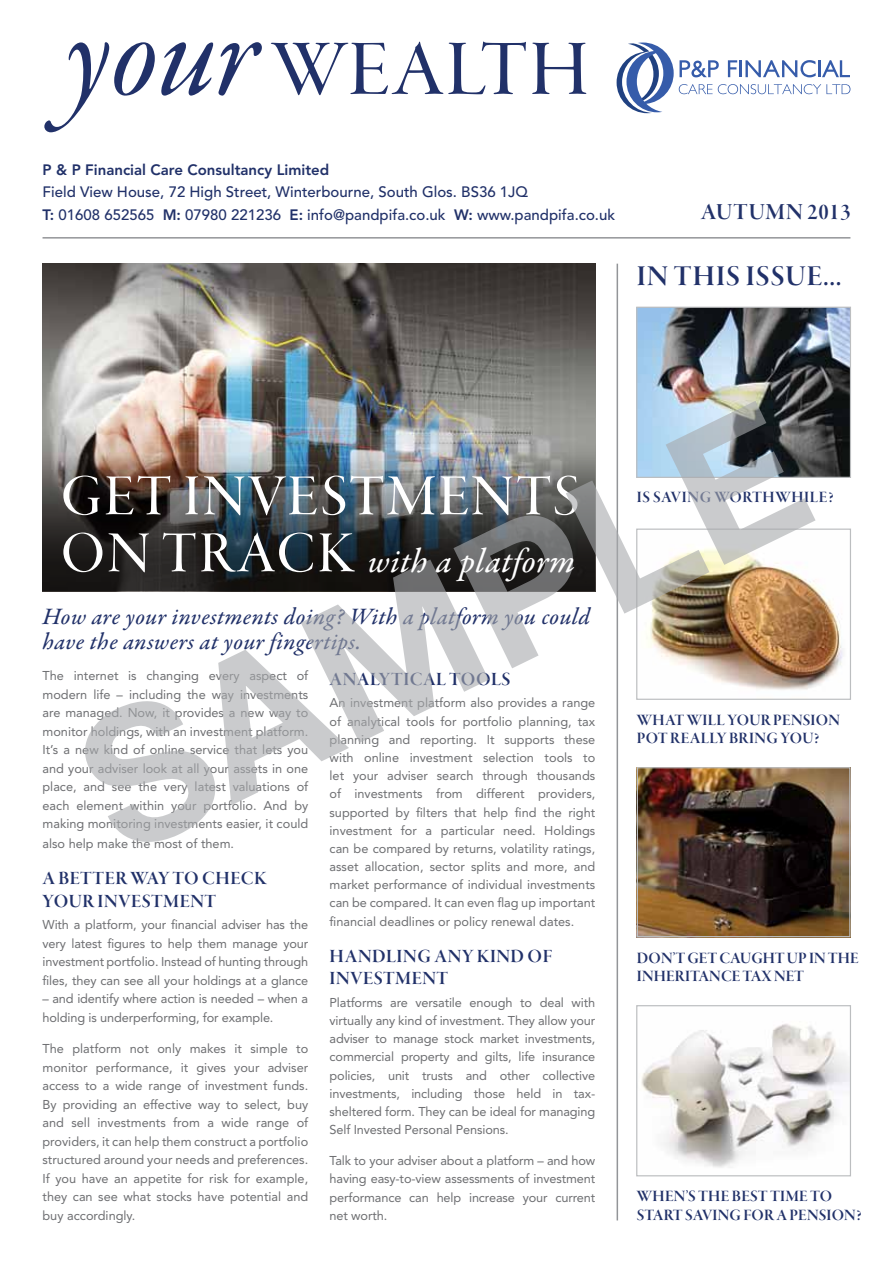
<style>
.page{position:relative;width:893px;height:1263px;background:#fff}
.page>*{position:absolute;margin:0;border:0;box-sizing:border-box;transform-origin:0 0}
.t1{font:81px "Garamond Premr Pro Med Disp";color:#213169}
.t2{font:60px/57px "Garamond Premr Pro Med Disp";letter-spacing:.04em;color:#fff}
.t3{font:34.5px "Garamond Premr Pro Med It";letter-spacing:.015em;color:#fff}
.t4{font:30px "Garamond Premr Pro Smbd Disp";letter-spacing:.035em;color:#213169}
.t5{font:24px "Garamond Premr Pro Smbd Disp";letter-spacing:.02em;color:#213169}
.t6{font:23.7px/25.5px "Garamond Premr Pro Med It";letter-spacing:.015em;color:#213169}
.t7{font:19.5px/23px "Garamond Premr Pro Smbd Disp";letter-spacing:.03em;color:#213169}
.t8{font:16.5px/18.8px "Garamond Premr Pro Smbd Disp";letter-spacing:.01em;color:#213169}
.t9{font:16.5px "Garamond Premr Pro Smbd Disp";letter-spacing:.035em;color:#213169}
.t10{font:500 15px/22.5px "Avenir LT Std";color:#213169}
.t11{font:800 15px "Avenir LT Std";color:#213169}
.t12{font:12.75px/18.6px "Avenir LT Std";letter-spacing:-.01em;color:#6d6e71;text-align:justify}
.s1{font-family:"Garamond Premr Pro Med It Disp";font-size:138px}
.s2{font-weight:800}
</style>
<div class="page">
<img style="left:43px;top:264px;width:552px;height:143px">
<svg style="left:43px;top:407px;width:34px;height:184px;background:#5f5d5b"></svg>
<hr style="left:43px;top:237px;width:807px;height:2px;background:#939598">
<hr style="left:617px;top:264px;width:1px;height:956px;background:#939598">
<svg style="left:636px;top:1005px;width:215px;height:172px"></svg>
<img style="left:639px;top:769px;width:209px;height:166px">
<div style="left:637px;top:767px;width:213px;height:170px;border:1px solid #bcbec0"></div>
<svg style="left:815px;top:528px;width:36px;height:172px"></svg>
<img style="left:636px;top:306px;width:215px;height:172px">
<img style="left:77px;top:401px;width:738px;height:446px">
<svg style="left:617px;top:43px;width:233px;height:70px"></svg>
<h1 class="t1" style="left:66px;top:25px;width:525px"><span class="s1">your</span> WEALTH</h1>
<p class="t11" style="left:43px;top:161px;width:288px">P &amp; P Financial Care Consultancy Limited</p>
<p class="t10" style="left:43px;top:181px;width:574px">Field View House, 72 High Street, Winterbourne, South Glos. BS36 1JQ<br><span class="s2">T:</span> 01608 652565 <span class="s2">M:</span> 07980 221236 <span class="s2">E:</span> info@pandpifa.co.uk <span class="s2">W:</span> www.pandpifa.co.uk</p>
<h3 class="t5" style="left:701px;top:199px;width:34px">AUTUMN</h3>
<h3 class="t5" style="left:807px;top:199px;width:44px">2013</h3>
<h3 class="t4" style="left:637px;top:260px;width:206px">IN THIS ISSUE...</h3>
<h2 class="t2" style="left:61px;top:469px;width:521px">GET INVESTMENTS<br>ON TRACK</h2>
<h3 class="t3" style="left:368px;top:540px;width:209px">with a platform</h3>
<h3 class="t6" style="left:43px;top:605px;width:549px">How are your investments doing? With a platform you could have the answers at your fingertips.</h3>
<p class="t12" style="left:43px;top:667px;width:267px">The internet is changing every aspect of modern life – including the way investments are managed. Now, it provides a new way to monitor holdings, with an investment platform.<br>It’s a new kind of online service that lets you and your adviser look at all your assets in one place, and see the very latest valuations of each element within your portfolio. And by making monitoring investments easier, it could also help make the most of them.</p>
<h3 class="t7" style="left:43px;top:867px;width:225px">A BETTER WAY TO CHECK<br>YOUR INVESTMENT</h3>
<p class="t12" style="left:43px;top:916px;width:267px">With a platform, your financial adviser has the very latest figures to help them manage your investment portfolio. Instead of hunting through files, they can see all your holdings at a glance</p>
<p class="t12" style="left:43px;top:990px;width:267px">– and identify where action is needed – when a holding is underperforming, for example.</p>
<p class="t12" style="left:43px;top:1039px;width:267px">The platform not only makes it simple to monitor performance, it gives your adviser access to a wide range of investment funds.<br>By providing an effective way to select, buy and sell investments from a wide range of providers, it can help them construct a portfolio structured around your needs and preferences.<br>If you have an appetite for risk for example, they can see what stocks have potential and buy accordingly.</p>
<h3 class="t7" style="left:330px;top:668px;width:182px">ANALYTICAL TOOLS</h3>
<p class="t12" style="left:330px;top:694px;width:267px">An investment platform also provides a range of analytical tools for portfolio planning, tax planning and reporting. It supports these with online investment selection tools to let your adviser search through thousands of investments from different providers, supported by filters that help find the right investment for a particular need. Holdings can be compared by returns, volatility ratings, asset allocation, sector splits and more, and market performance of individual investments can be compared. It can even flag up important financial deadlines or policy renewal dates.</p>
<h3 class="t7" style="left:330px;top:945px;width:224px">HANDLING ANY KIND OF<br>INVESTMENT</h3>
<p class="t12" style="left:330px;top:993px;width:267px;line-height:18.1px">Platforms are versatile enough to deal with virtually any kind of investment. They allow your adviser to manage stock market investments, commercial property and gilts, life insurance policies, unit trusts and other collective investments, including those held in tax&shy;sheltered form. They can be ideal for managing Self Invested Personal Pensions.</p>
<p class="t12" style="left:330px;top:1151px;width:267px">Talk to your adviser about a platform – and how having easy-to-view assessments of investment performance can help increase your current net worth.</p>
<p class="t9" style="left:637px;top:488px;width:198px">IS SAVING WORTHWHILE?</p>
<p class="t8" style="left:637px;top:711px;width:205px">WHAT WILL YOUR PENSION<br>POT REALLY BRING YOU?</p>
<p class="t8" style="left:637px;top:949px;width:223px">DON’T GET CAUGHT UP IN THE<br>INHERITANCE TAX NET</p>
<p class="t8" style="left:637px;top:1187px;width:226px">WHEN’S THE BEST TIME TO<br>START SAVING FOR A PENSION?</p>
</div>
